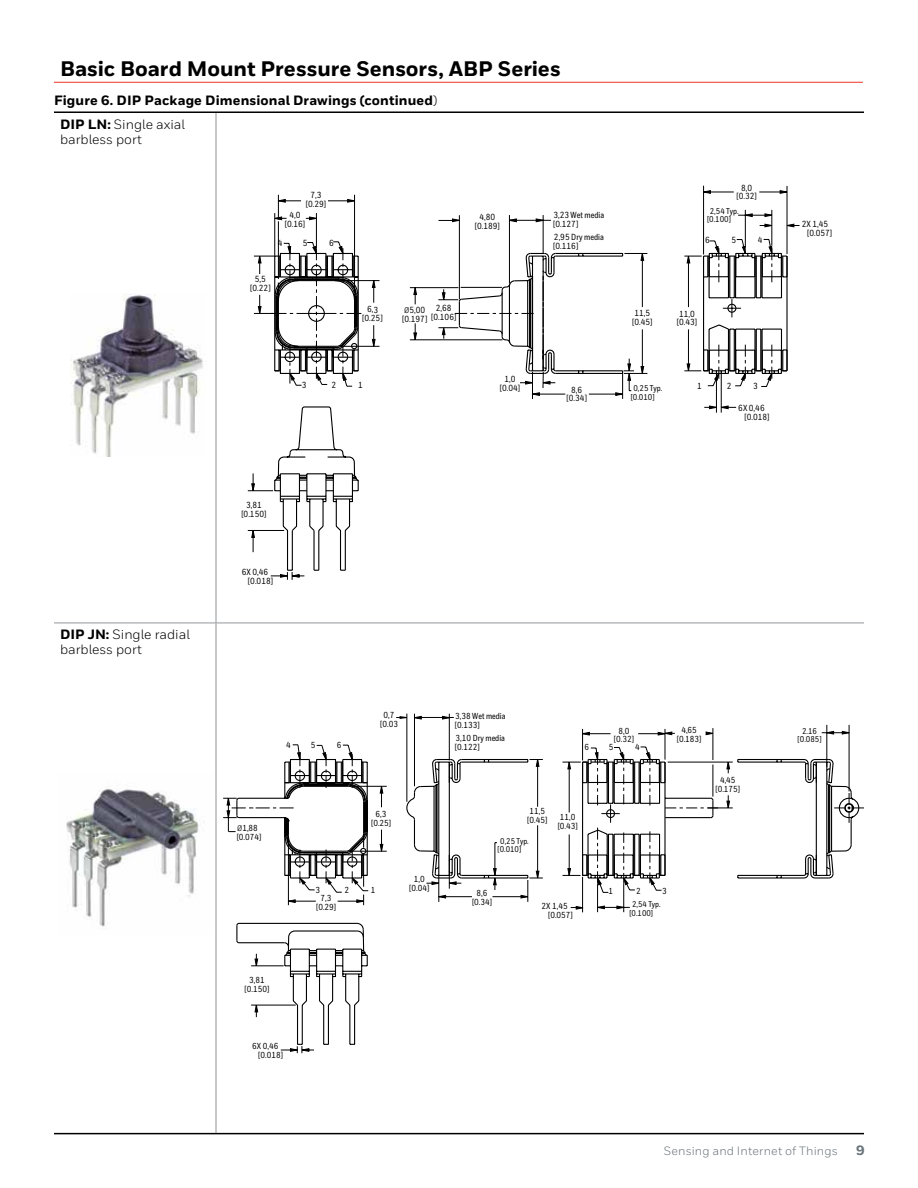
<style>
.page{position:relative;width:918px;height:1188px;background:#fff}
.page>*{position:absolute;margin:0;border:0;box-sizing:border-box;transform-origin:0 0}
.t1{font:800 21px "Honeywell Sans";color:#000}
.t2{font:800 13.5px/23.2px "Honeywell Sans";letter-spacing:.01em;color:#000}
.t3{font:13.5px/15px "Honeywell Sans";color:#000}
.t4{font:800 13.5px "Honeywell Sans";color:#68737a}
.t5{font:12px "Honeywell Sans";letter-spacing:.015em;color:#68737a}
.t6{font:500 8.85px/8.9px "Honeywell Cond";color:#000;text-align:center}
.t7{font:500 8.7px/8.7px "Honeywell Cond";color:#000;text-align:center}
.t8{font:500 8.4px/8.4px "Honeywell Cond";color:#000}
.t9{font:500 8.25px/8.2px "Honeywell Cond";color:#000}
.s1{font-weight:400}
.s2{font-weight:400;font-size:11.7px}
.s3{font-weight:800}
</style>
<div class="page">
<hr style="left:54px;top:82px;width:809px;height:1px;background:#ee3124">
<hr style="left:216px;top:113px;width:1px;height:510px;background:#939598">
<hr style="left:216px;top:623px;width:1px;height:510px;background:#939598">
<hr style="left:54px;top:623px;width:162px;height:1px;background:#939598">
<hr style="left:216px;top:623px;width:648px;height:1px;background:#939598">
<hr style="left:54px;top:111px;width:162px;height:2px;background:#000">
<hr style="left:216px;top:111px;width:648px;height:2px;background:#000">
<hr style="left:54px;top:1133px;width:162px;height:1px;background:#000">
<hr style="left:216px;top:1133px;width:648px;height:1px;background:#000">
<img style="left:71px;top:294px;width:132px;height:162px">
<svg style="left:247px;top:185px;width:553px;height:368px"></svg>
<svg style="left:274px;top:372px;width:514px;height:120px"></svg>
<svg style="left:714px;top:246px;width:6px;height:9px"></svg>
<svg style="left:714px;top:372px;width:6px;height:9px"></svg>
<svg style="left:740px;top:372px;width:6px;height:9px"></svg>
<svg style="left:768px;top:246px;width:5px;height:9px"></svg>
<svg style="left:767px;top:372px;width:6px;height:9px"></svg>
<svg style="left:551px;top:255px;width:237px;height:117px"></svg>
<svg style="left:270px;top:572px;width:35px;height:8px"></svg>
<svg style="left:257px;top:212px;width:294px;height:184px"></svg>
<svg style="left:251px;top:713px;width:599px;height:305px"></svg>
<svg style="left:223px;top:744px;width:234px;height:89px"></svg>
<svg style="left:594px;top:752px;width:35px;height:9px"></svg>
<svg style="left:645px;top:752px;width:6px;height:9px"></svg>
<svg style="left:834px;top:793px;width:30px;height:30px"></svg>
<svg style="left:238px;top:761px;width:593px;height:183px"></svg>
<svg style="left:280px;top:1046px;width:34px;height:8px"></svg>
<img style="left:66px;top:786px;width:133px;height:141px">
<h1 class="t1" style="left:60px;top:56px;width:502px">Basic Board Mount Pressure Sensors, ABP Series</h1>
<h2 class="t2" style="left:60px;top:90px;width:379px;text-indent:-6px">Figure 6. DIP Package Dimensional Drawings (continued<span class="s1">)<br></span>DIP LN: <span class="s1">Single axial</span></h2>
<h2 class="t3" style="left:60px;top:132px;width:84px">barbless port</h2>
<p class="t6" style="left:306px;top:191px;width:22px">7,3 [0.29]</p>
<p class="t6" style="left:285px;top:211px;width:22px">4,0 [0.16]</p>
<p class="t6" style="left:278px;top:239px;width:6px">4</p>
<p class="t6" style="left:303px;top:239px;width:6px">5</p>
<p class="t6" style="left:329px;top:239px;width:6px">6</p>
<p class="t6" style="left:250px;top:275px;width:22px">5,5 [0.22]</p>
<p class="t6" style="left:475px;top:213px;width:27px">4,80 [0.189]</p>
<p class="t6" style="left:363px;top:305px;width:22px;rotate:1deg">6,3 [0.25]</p>
<p class="t6" style="left:402px;top:306px;width:27px;text-align:left"><span class="s2">ø</span>5,00 [0.197]</p>
<p class="t6" style="left:431px;top:304px;width:27px">2,68 [0.106]</p>
<p class="t6" style="left:302px;top:381px;width:6px">3</p>
<p class="t6" style="left:332px;top:381px;width:6px">2</p>
<p class="t6" style="left:358px;top:381px;width:6px">1</p>
<p class="t6" style="left:500px;top:374px;width:22px">1,0 [0.04]</p>
<p class="t6" style="left:553px;top:211px;width:53px;text-align:left">3,23 Wet media [0.127]</p>
<p class="t6" style="left:553px;top:233px;width:52px;text-align:left">2,95 Dry media [0.116]</p>
<p class="t6" style="left:567px;top:385px;width:22px">8,6 [0.34]</p>
<p class="t6" style="left:737px;top:183px;width:22px">8,0 [0.32]</p>
<p class="t8" style="left:707px;top:207px;width:33px;text-indent:3px">2,54 Typ. [0.100]</p>
<p class="t6" style="left:705px;top:236px;width:6px">6</p>
<p class="t6" style="left:731px;top:236px;width:6px">5</p>
<p class="t6" style="left:758px;top:236px;width:6px">4</p>
<p class="t6" style="left:632px;top:309px;width:22px;text-align:left">11,5 [0.45]</p>
<p class="t6" style="left:677px;top:309px;width:22px;text-align:left">11,0 [0.43]</p>
<p class="t8" style="left:631px;top:384px;width:33px;text-indent:3px">0,25 Typ. [0.010]</p>
<p class="t6" style="left:697px;top:381px;width:6px">1</p>
<p class="t6" style="left:727px;top:381px;width:6px">2</p>
<p class="t6" style="left:753px;top:381px;width:6px">3</p>
<p class="t6" style="left:744px;top:404px;width:27px;text-align:left;text-indent:-6px">6X 0,46 [0.018]</p>
<p class="t6" style="left:802px;top:220px;width:32px">2X 1,45 [0.057]</p>
<h2 class="t3" style="left:60px;top:627px;width:131px"><span class="s3">DIP JN:</span> Single radial barbless port</h2>
<p class="t6" style="left:241px;top:501px;width:27px">3,81 [0.150]</p>
<p class="t6" style="left:248px;top:568px;width:27px;text-align:left;text-indent:-6px">6X 0,46 [0.018]</p>
<p class="t7" style="left:237px;top:824px;width:26px;text-align:left"><span class="s2">ø</span>1,88 [0.074]</p>
<p class="t7" style="left:286px;top:741px;width:6px">4</p>
<p class="t7" style="left:311px;top:741px;width:6px">5</p>
<p class="t7" style="left:337px;top:741px;width:6px">6</p>
<p class="t7" style="left:380px;top:711px;width:19px">0,7 [0.03</p>
<p class="t7" style="left:371px;top:810px;width:22px">6,3 [0.25]</p>
<p class="t7" style="left:315px;top:886px;width:6px">3</p>
<p class="t7" style="left:345px;top:886px;width:6px">2</p>
<p class="t7" style="left:371px;top:886px;width:6px">1</p>
<p class="t7" style="left:316px;top:894px;width:22px">7,3 [0.29]</p>
<p class="t7" style="left:409px;top:875px;width:22px">1,0 [0.04]</p>
<p class="t7" style="left:245px;top:976px;width:26px">3,81 [0.150]</p>
<p class="t7" style="left:258px;top:1042px;width:26px;text-align:left;text-indent:-6px">6X 0,46 [0.018]</p>
<p class="t7" style="left:455px;top:712px;width:52px;text-align:left">3,38 Wet media [0.133]</p>
<p class="t7" style="left:455px;top:734px;width:52px;text-align:left">3,10 Dry media [0.122]</p>
<p class="t7" style="left:614px;top:727px;width:22px">8,0 [0.32]</p>
<p class="t7" style="left:584px;top:743px;width:6px">6</p>
<p class="t7" style="left:609px;top:743px;width:6px">5</p>
<p class="t7" style="left:635px;top:743px;width:6px">4</p>
<p class="t7" style="left:677px;top:726px;width:26px">4,65 [0.183]</p>
<p class="t7" style="left:527px;top:807px;width:22px;text-align:left">11,5 [0.45]</p>
<p class="t9" style="left:498px;top:837px;width:33px;text-indent:3px">0,25 Typ. [0.010]</p>
<p class="t7" style="left:558px;top:813px;width:22px;text-align:left">11,0 [0.43]</p>
<p class="t7" style="left:472px;top:889px;width:22px">8,6 [0.34]</p>
<p class="t7" style="left:608px;top:887px;width:6px">1</p>
<p class="t7" style="left:636px;top:887px;width:6px">2</p>
<p class="t7" style="left:662px;top:887px;width:6px">3</p>
<p class="t7" style="left:548px;top:902px;width:26px;text-align:left;text-indent:-7px">2X 1,45 [0.057]</p>
<p class="t9" style="left:629px;top:900px;width:33px;text-indent:3px">2,54 Typ. [0.100]</p>
<p class="t7" style="left:715px;top:776px;width:26px">4,45 [0.175]</p>
<p class="t8" style="left:798px;top:727px;width:25px;text-align:center">2.16 [0.085]</p>
<h3 class="t5" style="left:664px;top:1144px;width:176px">Sensing and Internet of Things</h3>
<h2 class="t4" style="left:856px;top:1142px;width:10px">9</h2>
</div>
